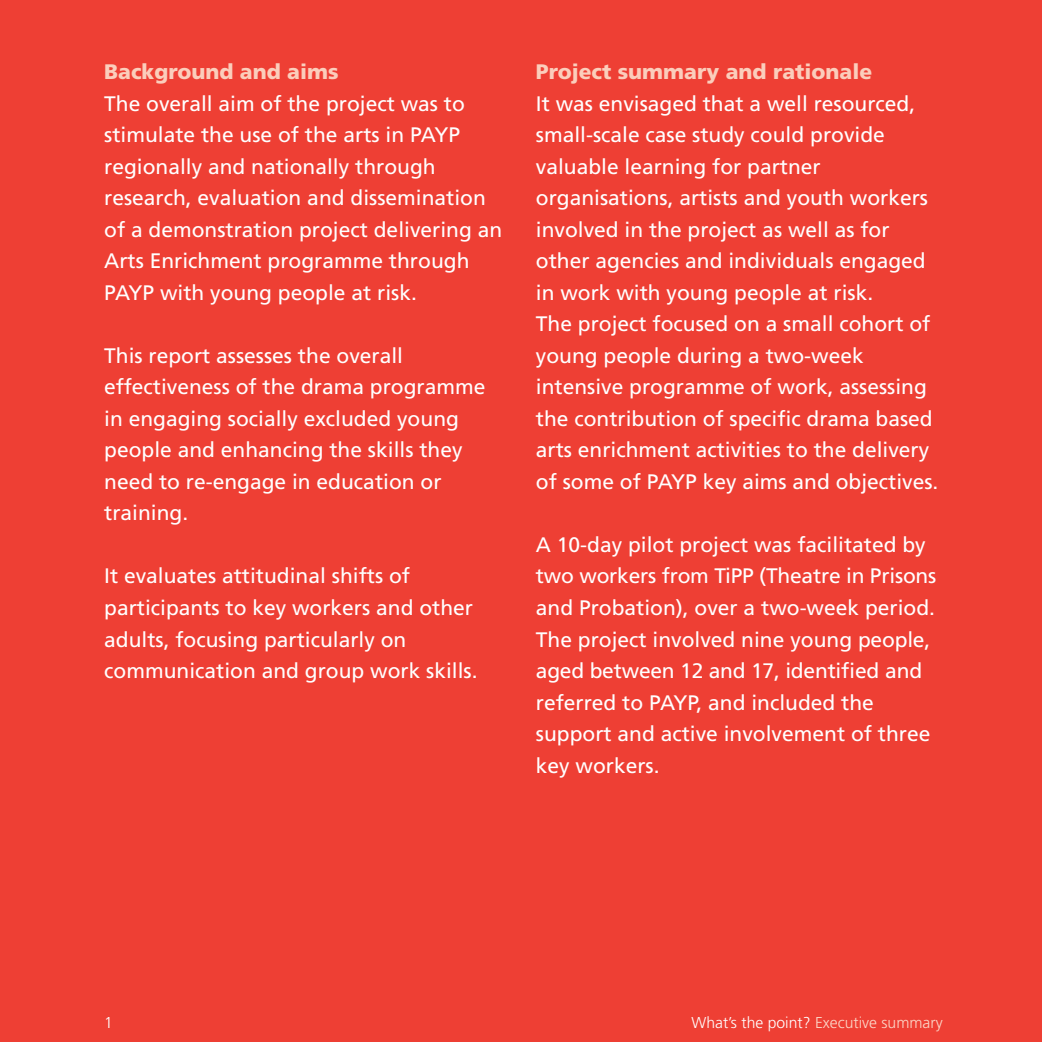
<style>
.page{position:relative;width:1042px;height:1042px;background:#ee3f34}
.page>*{position:absolute;margin:0;border:0;box-sizing:border-box;transform-origin:0 0}
.t1{font:21px/31.5px "Frutiger";color:#fff}
.t2{font:900 21px "Frutiger";color:#fbcebc}
.t3{font:300 15.75px "Frutiger";color:#fcd6c7}
.t4{font:300 15.75px "Frutiger";color:#fff}
.s1{color:#fff}
</style>
<div class="page">
<p class="t2" style="left:104px;top:59px;width:236px">Background and aims</p>
<p class="t1" style="left:104px;top:88px;width:399px">The overall aim of the project was to stimulate the use of the arts in PAYP regionally and nationally through research, evaluation and dissemination of a demonstration project delivering an Arts Enrichment programme through PAYP with young people at risk.</p>
<p class="t1" style="left:104px;top:340px;width:383px">This report assesses the overall effectiveness of the drama programme in engaging socially excluded young people and enhancing the skills they need to re-engage in education or training.</p>
<p class="t1" style="left:104px;top:560px;width:375px">It evaluates attitudinal shifts of participants to key workers and other adults, focusing particularly on communication and group work skills.</p>
<p class="t2" style="left:536px;top:59px;width:338px">Project summary and rationale</p>
<p class="t1" style="left:536px;top:88px;width:404px">It was envisaged that a well resourced, small-scale case study could provide valuable learning for partner organisations, artists and youth workers involved in the project as well as for other agencies and individuals engaged in work with young people at risk.<br>The project focused on a small cohort of young people during a two-week intensive programme of work, assessing the contribution of specific drama based arts enrichment activities to the delivery of some of PAYP key aims and objectives.</p>
<p class="t1" style="left:536px;top:529px;width:402px">A 10-day pilot project was facilitated by two workers from TiPP (Theatre in Prisons and Probation), over a two-week period.<br>The project involved nine young people, aged between 12 and 17, identified and referred to PAYP, and included the support and active involvement of three key workers.</p>
<p class="t4" style="left:104px;top:1013px;width:10px">1</p>
<p class="t3" style="left:691px;top:1013px;width:253px"><span class="s1">What’s the point?</span> Executive summary</p>
</div>
